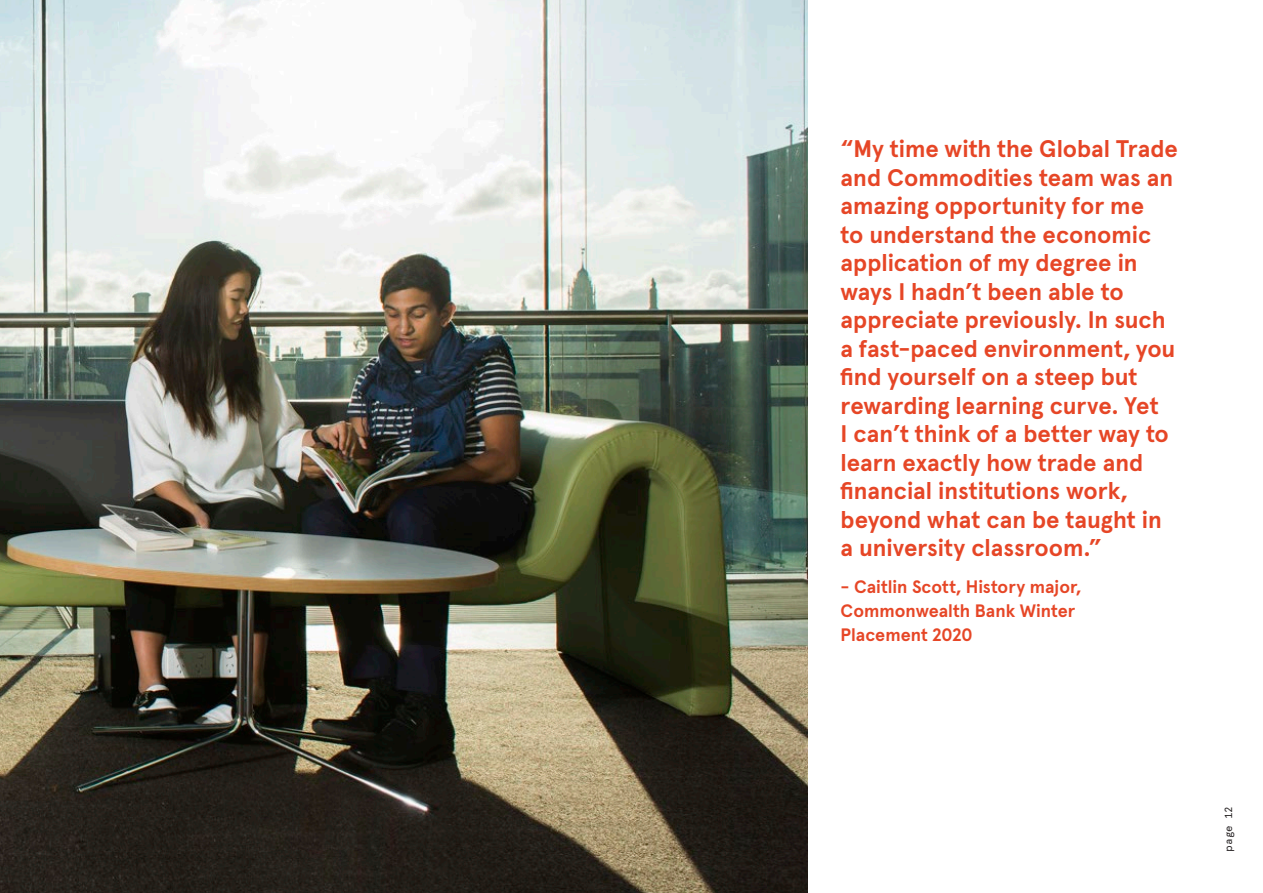
<style>
.page{position:relative;width:1263px;height:893px;background:#fff}
.page>*{position:absolute;margin:0;border:0;box-sizing:border-box;transform-origin:0 0}
.body_copy{font:700 24px/28.5px "Apercu Pro";color:#e64626}
.body_bold{font:700 18px/24px "Apercu Pro";color:#e64626}
.t1{font:10.5px "Apercu Mono Pro";color:#231f20}
</style>
<div class="page">
<img style="left:0;top:0;width:808px;height:893px">
<p class="body_copy" style="left:840px;top:133px;width:339px">“My time with the Global Trade and Commodities team was an amazing opportunity for me<br>to understand the economic application of my degree in ways I hadn’t been able to appreciate previously. In such a fast-paced environment, you find yourself on a steep but rewarding learning curve. Yet<br>I can’t think of a better way to learn exactly how trade and financial institutions work, beyond what can be taught in a university classroom.”</p>
<p class="body_bold" style="left:840px;top:573px;width:242px">- Caitlin Scott, History major,<br>Commonwealth Bank Winter<br>Placement 2020</p>
<p class="t1" style="left:1220px;top:851px;width:47px;rotate:-90deg">page 12</p>
</div>
